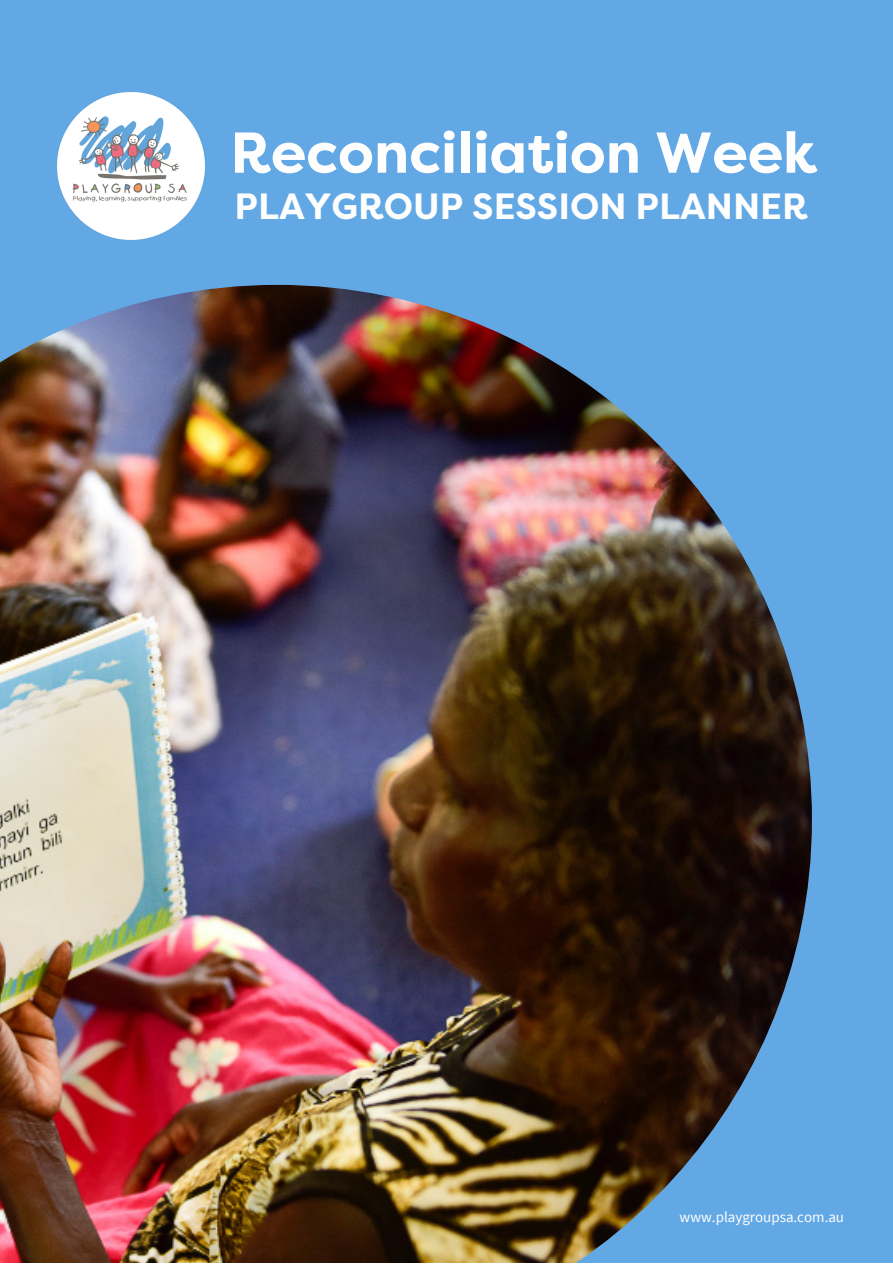
<style>
.page{position:relative;width:893px;height:1264px;background:#fff}
.page>*{position:absolute;margin:0;border:0;box-sizing:border-box;transform-origin:0 0}
.t1{font:700 57.45px "Filson Pro";color:#fefefe}
.t2{font:700 36.45px "Filson Pro";color:#fefefe}
.t3{font:15px "Source Sans Pro";color:#fff}
</style>
<div class="page">
<div style="left:0;top:0;width:892px;height:1262px;background:#62a8e5"></div>
<img style="left:57px;top:92px;width:148px;height:148px">
<img style="left:0;top:285px;width:811px;height:977px">
<p class="t1" style="left:230px;top:131px;width:588px">Reconciliation Week</p>
<p class="t2" style="left:234px;top:192px;width:574px">PLAYGROUP SESSION PLANNER</p>
<p class="t3" style="left:679px;top:1207px;width:166px">www.playgroupsa.com.au</p>
</div>
